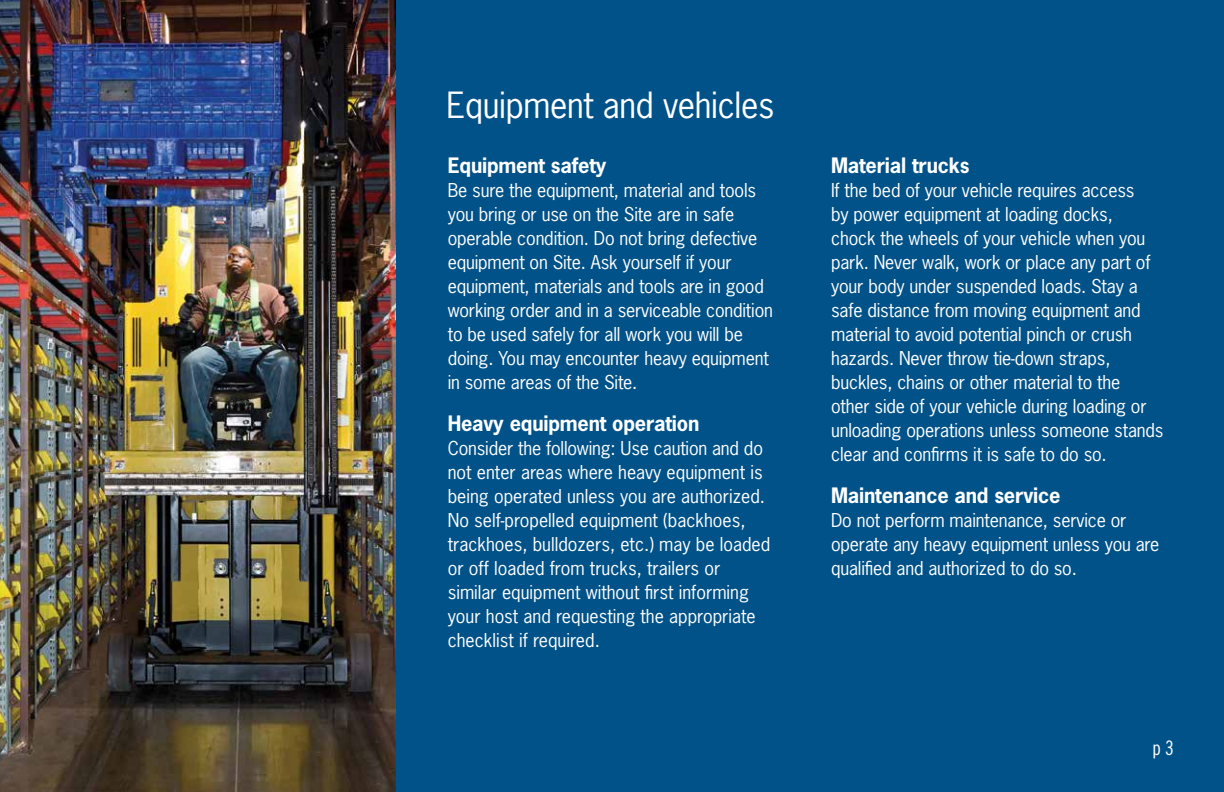
<style>
.page{position:relative;width:1224px;height:792px;background:#fff}
.page>*{position:absolute;margin:0;border:0;box-sizing:border-box;transform-origin:0 0}
.t1{font:34px "News Gothic Std";letter-spacing:-.01em;color:#fff}
.t2{font:700 20px "News Gothic Std";letter-spacing:-.01em;color:#fff}
.t3{font:20px "Trade Gothic LT Std Cn 18";color:#fff}
.t4{font:18px/24px "News Gothic Std";letter-spacing:-.01em;color:#fff}
</style>
<div class="page">
<img style="left:0;top:0;width:396px;height:792px">
<div style="left:396px;top:0;width:828px;height:792px;background:#005288"></div>
<h1 class="t1" style="left:447px;top:83px;width:329px">Equipment and vehicles</h1>
<p class="t2" style="left:448px;top:152px;width:160px">Equipment safety</p>
<p class="t4" style="left:448px;top:178px;width:327px">Be sure the equipment, material and tools you bring or use on the Site are in safe operable condition. Do not bring defective equipment on Site. Ask yourself if your equipment, materials and tools are in good working order and in a serviceable condition to be used safely for all work you will be doing. You may encounter heavy equipment in some areas of the Site.</p>
<p class="t2" style="left:448px;top:410px;width:253px">Heavy equipment operation</p>
<p class="t4" style="left:448px;top:436px;width:324px">Consider the following: Use caution and do not enter areas where heavy equipment is being operated unless you are authorized.<br>No self-propelled equipment (backhoes, trackhoes, bulldozers, etc.) may be loaded or off loaded from trucks, trailers or similar equipment without first informing your host and requesting the appropriate checklist if required.</p>
<p class="t2" style="left:831px;top:152px;width:140px">Material trucks</p>
<p class="t4" style="left:831px;top:178px;width:334px">If the bed of your vehicle requires access<br>by power equipment at loading docks,<br>chock the wheels of your vehicle when you park. Never walk, work or place any part of your body under suspended loads. Stay a safe distance from moving equipment and material to avoid potential pinch or crush hazards. Never throw tie-down straps, buckles, chains or other material to the other side of your vehicle during loading or unloading operations unless someone stands clear and confirms it is safe to do so.</p>
<p class="t2" style="left:831px;top:482px;width:231px">Maintenance and service</p>
<p class="t4" style="left:831px;top:508px;width:330px">Do not perform maintenance, service or operate any heavy equipment unless you are qualified and authorized to do so.</p>
<p class="t3" style="left:1152px;top:736px;width:23px">p 3</p>
</div>
